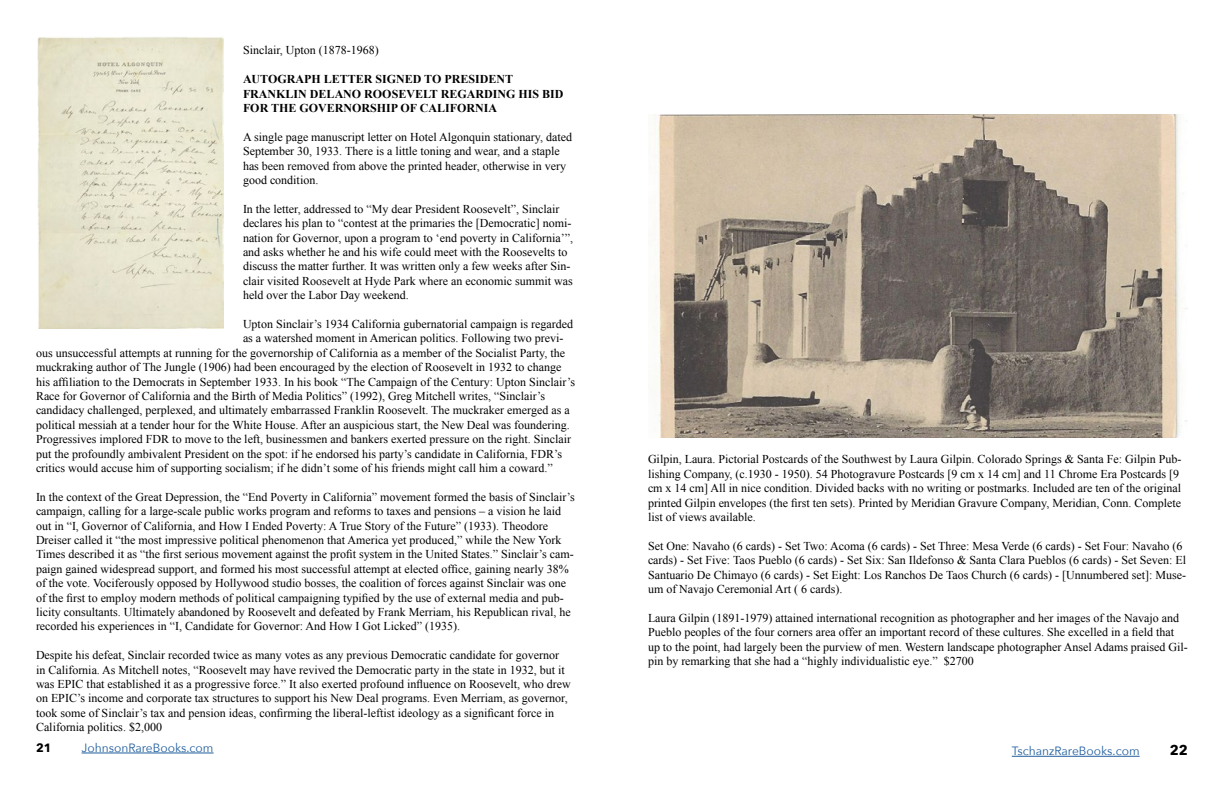
<style>
.page{position:relative;width:1224px;height:792px;background:#fff}
.page>*{position:absolute;margin:0;border:0;box-sizing:border-box;transform-origin:0 0}
.t1{font:700 14px "Avenir Next";color:#000}
.t2{font:12px/14.4px "Times New Roman";color:#000}
.t3{font:700 12px/14.4px "Times New Roman";color:#000}
.t4{font:12px "Avenir Next";color:#215e9e}
.t5{font:700 12px "Avenir Next";color:#000}
</style>
<div class="page">
<hr style="left:82px;top:753px;width:132px;height:1px;background:#215e9e">
<hr style="left:1012px;top:756px;width:128px;height:1px;background:#215e9e">
<img style="left:650px;top:114px;width:538px;height:323px">
<img style="left:38px;top:36px;width:185px;height:292px">
<p class="t2" style="left:243px;top:43px;width:137px">Sinclair, Upton (1878-1968)</p>
<p class="t3" style="left:243px;top:72px;width:322px">AUTOGRAPH LETTER SIGNED TO PRESIDENT<br>FRANKLIN DELANO ROOSEVELT REGARDING HIS BID<br>FOR THE GOVERNORSHIP OF CALIFORNIA</p>
<p class="t2" style="left:243px;top:129px;width:331px">A single page manuscript letter on Hotel Algonquin stationary, dated September 30, 1933. There is a little toning and wear, and a staple has been removed from above the printed header, otherwise in very good condition.</p>
<p class="t2" style="left:243px;top:201px;width:332px">In the letter, addressed to “My dear President Roosevelt”, Sinclair declares his plan to “contest at the primaries the [Democratic] nomi&shy;nation for Governor, upon a program to ‘end poverty in California’”, and asks whether he and his wife could meet with the Roosevelts to discuss the matter further. It was written only a few weeks after Sin&shy;clair visited Roosevelt at Hyde Park where an economic summit was held over the Labor Day weekend.</p>
<p class="t2" style="left:243px;top:317px;width:332px">Upton Sinclair’s 1934 California gubernatorial campaign is regarded</p>
<p class="t2" style="left:243px;top:331px;width:322px">as a watershed moment in American politics. Following two previ-</p>
<p class="t2" style="left:36px;top:345px;width:531px">ous unsuccessful attempts at running for the governorship of California as a member of the Socialist Party, the</p>
<p class="t2" style="left:36px;top:360px;width:527px">muckraking author of The Jungle (1906) had been encouraged by the election of Roosevelt in 1932 to change</p>
<p class="t2" style="left:36px;top:374px;width:541px">his affiliation to the Democrats in September 1933. In his book “The Campaign of the Century: Upton Sinclair’s</p>
<p class="t2" style="left:36px;top:389px;width:511px">Race for Governor of California and the Birth of Media Politics” (1992), Greg Mitchell writes, “Sinclair’s</p>
<p class="t2" style="left:36px;top:403px;width:535px">candidacy challenged, perplexed, and ultimately embarrassed Franklin Roosevelt. The muckraker emerged as a</p>
<p class="t2" style="left:36px;top:417px;width:535px">political messiah at a tender hour for the White House. After an auspicious start, the New Deal was foundering.</p>
<p class="t2" style="left:36px;top:432px;width:537px">Progressives implored FDR to move to the left, businessmen and bankers exerted pressure on the right. Sinclair</p>
<p class="t2" style="left:36px;top:446px;width:528px">put the profoundly ambivalent President on the spot: if he endorsed his party’s candidate in California, FDR’s</p>
<p class="t2" style="left:36px;top:461px;width:518px">critics would accuse him of supporting socialism; if he didn’t some of his friends might call him a coward.”</p>
<p class="t2" style="left:36px;top:489px;width:540px">In the context of the Great Depression, the “End Poverty in California” movement formed the basis of Sinclair’s campaign, calling for a large-scale public works program and reforms to taxes and pensions – a vision he laid out in “I, Governor of California, and How I Ended Poverty: A True Story of the Future” (1933). Theodore Dreiser called it “the most impressive political phenomenon that America yet produced,” while the New York Times described it as “the first serious movement against the profit system in the United States.” Sinclair’s cam&shy;paign gained widespread support, and formed his most successful attempt at elected office, gaining nearly 38% of the vote. Vociferously opposed by Hollywood studio bosses, the coalition of forces against Sinclair was one of the first to employ modern methods of political campaigning typified by the use of external media and pub&shy;licity consultants. Ultimately abandoned by Roosevelt and defeated by Frank Merriam, his Republican rival, he recorded his experiences in “I, Candidate for Governor: And How I Got Licked” (1935).</p>
<p class="t2" style="left:36px;top:648px;width:536px">Despite his defeat, Sinclair recorded twice as many votes as any previous Democratic candidate for governor in California. As Mitchell notes, “Roosevelt may have revived the Democratic party in the state in 1932, but it was EPIC that established it as a progressive force.” It also exerted profound influence on Roosevelt, who drew on EPIC’s income and corporate tax structures to support his New Deal programs. Even Merriam, as governor, took some of Sinclair’s tax and pension ideas, confirming the liberal-leftist ideology as a significant force in California politics. $2,000</p>
<p class="t2" style="left:648px;top:452px;width:535px">Gilpin, Laura. Pictorial Postcards of the Southwest by Laura Gilpin. Colorado Springs &amp; Santa Fe: Gilpin Pub&shy;lishing Company, (c.1930 - 1950). 54 Photogravure Postcards [9 cm x 14 cm] and 11 Chrome Era Postcards [9 cm x 14 cm] All in nice condition. Divided backs with no writing or postmarks. Included are ten of the original printed Gilpin envelopes (the first ten sets). Printed by Meridian Gravure Company, Meridian, Conn. Complete list of views available.</p>
<p class="t2" style="left:648px;top:538px;width:540px">Set One: Navaho (6 cards) - Set Two: Acoma (6 cards) - Set Three: Mesa Verde (6 cards) - Set Four: Navaho (6 cards) - Set Five: Taos Pueblo (6 cards) - Set Six: San Ildefonso &amp; Santa Clara Pueblos (6 cards) - Set Seven: El Santuario De Chimayo (6 cards) - Set Eight: Los Ranchos De Taos Church (6 cards) - [Unnumbered set]: Muse&shy;um of Navajo Ceremonial Art ( 6 cards).</p>
<p class="t2" style="left:648px;top:610px;width:541px">Laura Gilpin (1891-1979) attained international recognition as photographer and her images of the Navajo and Pueblo peoples of the four corners area offer an important record of these cultures. She excelled in a field that up to the point, had largely been the purview of men. Western landscape photographer Ansel Adams praised Gil&shy;pin by remarking that she had a “highly individualistic eye.” $2700</p>
<p class="t5" style="left:36px;top:737px;width:17px">21</p>
<p class="t4" style="left:82px;top:738px;width:133px">JohnsonRareBooks.com</p>
<p class="t4" style="left:1012px;top:741px;width:129px">TschanzRareBooks.com</p>
<p class="t1" style="left:1170px;top:738px;width:20px">22</p>
</div>
